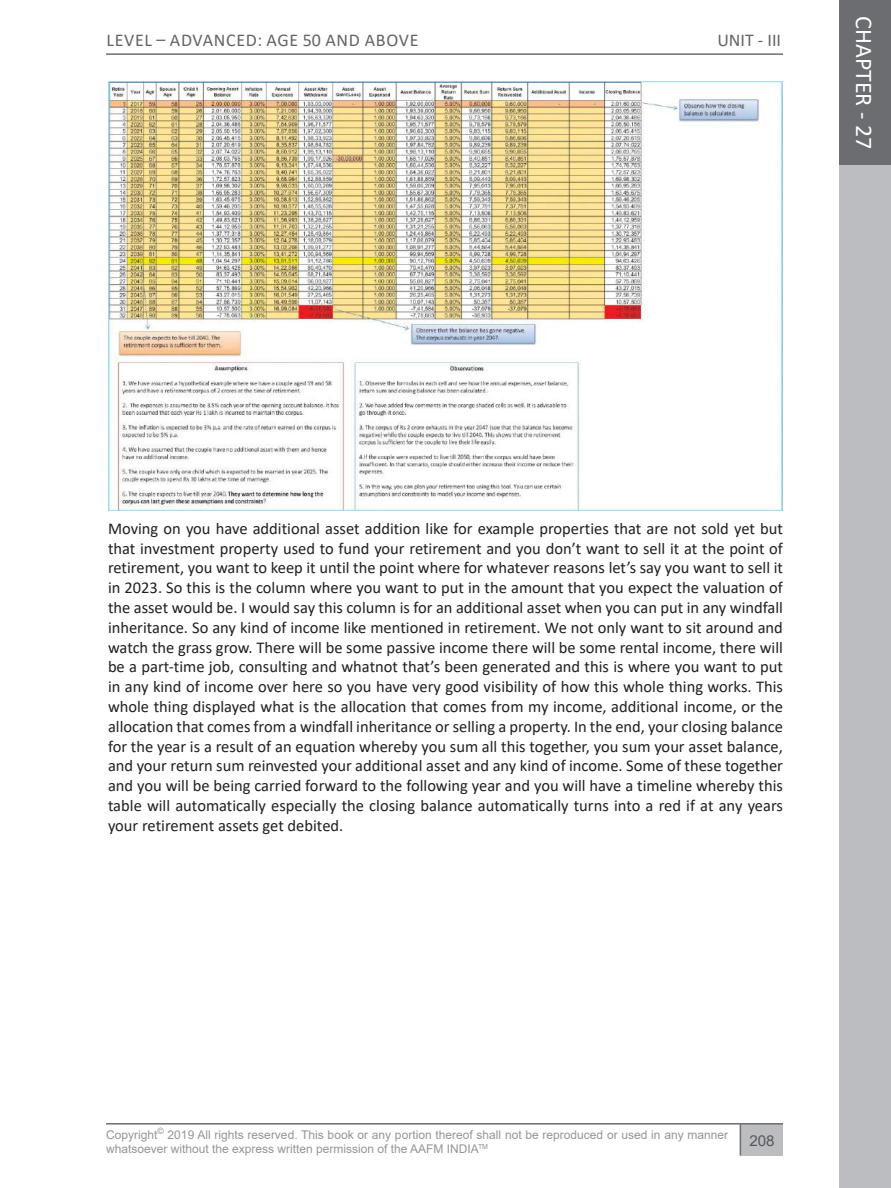
<style>
.page{position:relative;width:891px;height:1188px;background:#fff}
.page>*{position:absolute;margin:0;border:0;box-sizing:border-box;transform-origin:0 0}
.t1{font:24px "Calibri";color:#fff}
.t2{font:19.5px "Minion Pro";color:#fff}
.t3{font:18px "Calibri";letter-spacing:.04em;color:#636366}
.t4{font:16.5px/19.8px "Calibri";color:#231f20;text-align:justify}
.t5{font:15px "Arial";color:#57585a}
.t6{font:12px/14.4px "Arial";color:#939598}
</style>
<div class="page">
<div style="left:741px;top:1125px;width:42px;height:31px;background:#bcbdc0"></div>
<hr style="left:106px;top:1123px;width:677px;height:2px;background:#6c6d70">
<hr style="left:740px;top:1124px;width:1px;height:32px;background:#6c6d70">
<hr style="left:106px;top:53px;width:677px;height:2px;background:#6c6d70">
<div style="left:839px;top:98px;width:52px;height:1090px;background:#bcbdc0"></div>
<div style="left:839px;top:0;width:52px;height:165px;background:#6c6d70"></div>
<img style="left:109px;top:81px;width:673px;height:430px">
<p class="t3" style="left:106px;top:27px;width:314px">LEVEL – ADVANCED: AGE 50 AND ABOVE</p>
<p class="t3" style="left:717px;top:27px;width:65px">UNIT - III</p>
<h1 class="t1" style="left:881px;top:16px;width:134px;rotate:90deg">CHAPTER - 27</h1>
<p class="t2" style="left:860px;top:132px;width:114px;rotate:-90deg">CHAPTER - 1</p>
<p class="t4" style="left:108px;top:518px;width:677px">Moving on you have additional asset addition like for example properties that are not sold yet but that investment property used to fund your retirement and you don’t want to sell it at the point of retirement, you want to keep it until the point where for whatever reasons let’s say you want to sell it in 2023. So this is the column where you want to put in the amount that you expect the valuation of the asset would be. I would say this column is for an additional asset when you can put in any windfall inheritance. So any kind of income like mentioned in retirement. We not only want to sit around and watch the grass grow. There will be some passive income there will be some rental income, there will be a part-time job, consulting and whatnot that’s been generated and this is where you want to put in any kind of income over here so you have very good visibility of how this whole thing works. This whole thing displayed what is the allocation that comes from my income, additional income, or the allocation that comes from a windfall inheritance or selling a property. In the end, your closing balance for the year is a result of an equation whereby you sum all this together, you sum your asset balance, and your return sum reinvested your additional asset and any kind of income. Some of these together and you will be being carried forward to the following year and you will have a timeline whereby this table will automatically especially the closing balance automatically turns into a red if at any years your retirement assets get debited.</p>
<p class="t6" style="left:106px;top:1127px;width:624px">Copyright<sup>©</sup> 2019 All rights reserved. This book or any portion thereof shall not be reproduced or used in any manner whatsoever without the express written permission of the AAFM INDIA<sup>TM</sup></p>
<p class="t5" style="left:749px;top:1130px;width:27px">208</p>
</div>
